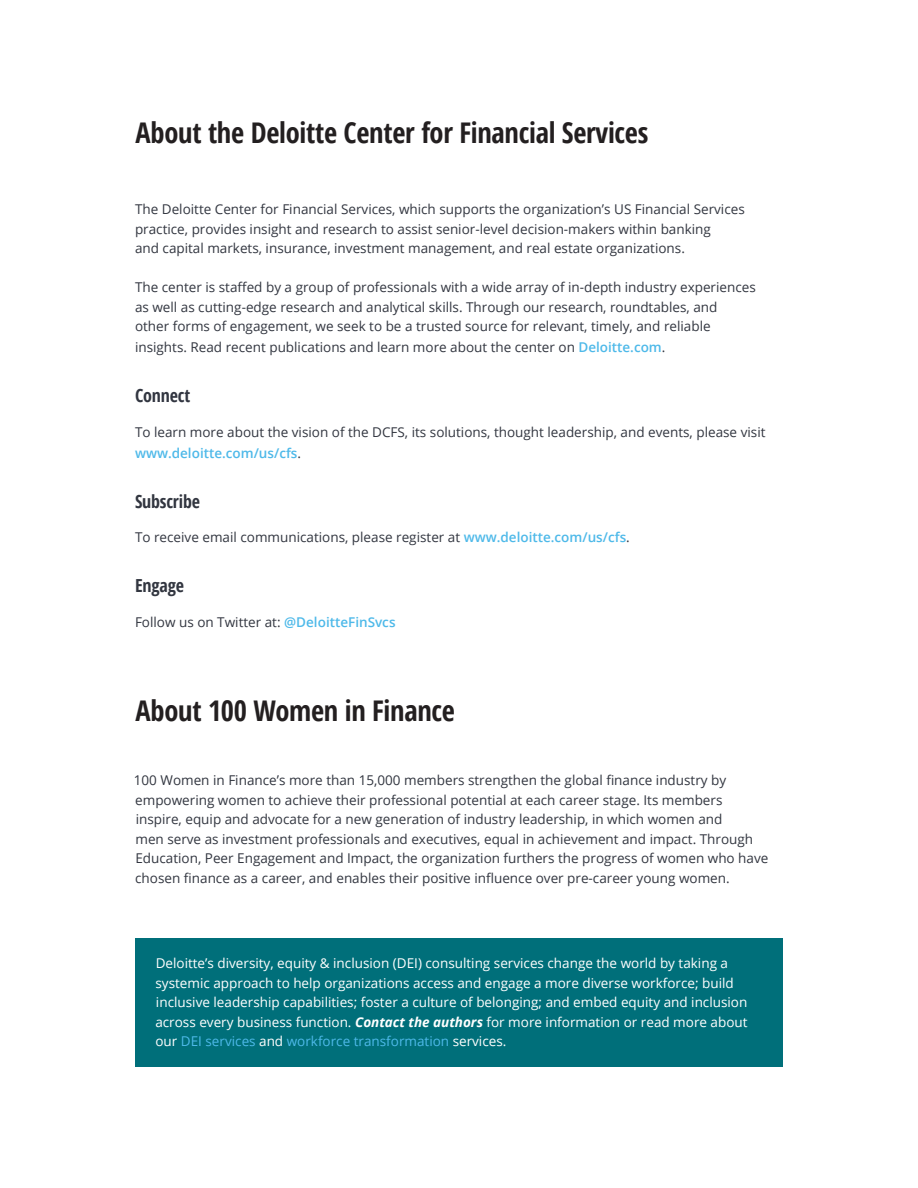
<style>
.page{position:relative;width:918px;height:1188px;background:#fff}
.page>*{position:absolute;margin:0;border:0;box-sizing:border-box;transform-origin:0 0}
.t1{font:700 condensed 28.5px "Open Sans";letter-spacing:-.01em;color:#231f20}
.t2{font:700 condensed 18px "Open Sans";letter-spacing:-.01em;color:#323640}
.t3{font:700 condensed 18px "Open Sans";letter-spacing:-.01em;color:#323641}
.t4{font:13.5px/19.5px "Open Sans";color:#323640}
.t5{font:13.5px/19.5px "Open Sans";color:#fff}
.s1{font-weight:600;color:#4eb9e9}
.s2{font-weight:700;font-style:italic}
.s3{color:#4eb9e9}
</style>
<div class="page">
<div style="left:135px;top:938px;width:648px;height:128px;background:#006f7a"></div>
<h1 class="t1" style="left:136px;top:113px;width:514px">About the Deloitte Center for Financial Services</h1>
<p class="t4" style="left:135px;top:199px;width:611px">The Deloitte Center for Financial Services, which supports the organization’s US Financial Services practice, provides insight and research to assist senior-level decision-makers within banking<br>and capital markets, insurance, investment management, and real estate organizations.</p>
<p class="t4" style="left:135px;top:277px;width:622px">The center is staffed by a group of professionals with a wide array of in-depth industry experiences as well as cutting-edge research and analytical skills. Through our research, roundtables, and<br>other forms of engagement, we seek to be a trusted source for relevant, timely, and reliable</p>
<p class="t4" style="left:135px;top:337px;width:532px">insights. Read recent publications and learn more about the center on <span class="s1">Deloitte.com</span>.</p>
<h2 class="t3" style="left:135px;top:383px;width:57px">Connect</h2>
<p class="t4" style="left:135px;top:421px;width:632px;line-height:21px">To learn more about the vision of the DCFS, its solutions, thought leadership, and events, please visit <span class="s1">www.deloitte.com/us/cfs</span>.</p>
<h2 class="t2" style="left:135px;top:489px;width:67px">Subscribe</h2>
<p class="t4" style="left:135px;top:527px;width:496px">To receive email communications, please register at <span class="s1">www.deloitte.com/us/cfs</span>.</p>
<h2 class="t2" style="left:135px;top:573px;width:51px">Engage</h2>
<p class="t4" style="left:135px;top:612px;width:262px">Follow us on Twitter at: <span class="s1">@DeloitteFinSvcs</span></p>
<h1 class="t1" style="left:136px;top:691px;width:321px">About 100 Women in Finance</h1>
<p class="t4" style="left:134px;top:770px;width:636px">100 Women in Finance’s more than 15,000 members strengthen the global finance industry by empowering women to achieve their professional potential at each career stage. Its members inspire, equip and advocate for a new generation of industry leadership, in which women and<br>men serve as investment professionals and executives, equal in achievement and impact. Through Education, Peer Engagement and Impact, the organization furthers the progress of women who have chosen finance as a career, and enables their positive influence over pre-career young women.</p>
<p class="t5" style="left:155px;top:953px;width:594px">Deloitte’s diversity, equity &amp; inclusion (DEI) consulting services change the world by taking a systemic approach to help organizations access and engage a more diverse workforce; build inclusive leadership capabilities; foster a culture of belonging; and embed equity and inclusion across every business function. <span class="s2">Contact the authors</span> for more information or read more about our <span class="s3">DEI services</span> and <span class="s3">workforce transformation</span> services.</p>
</div>
